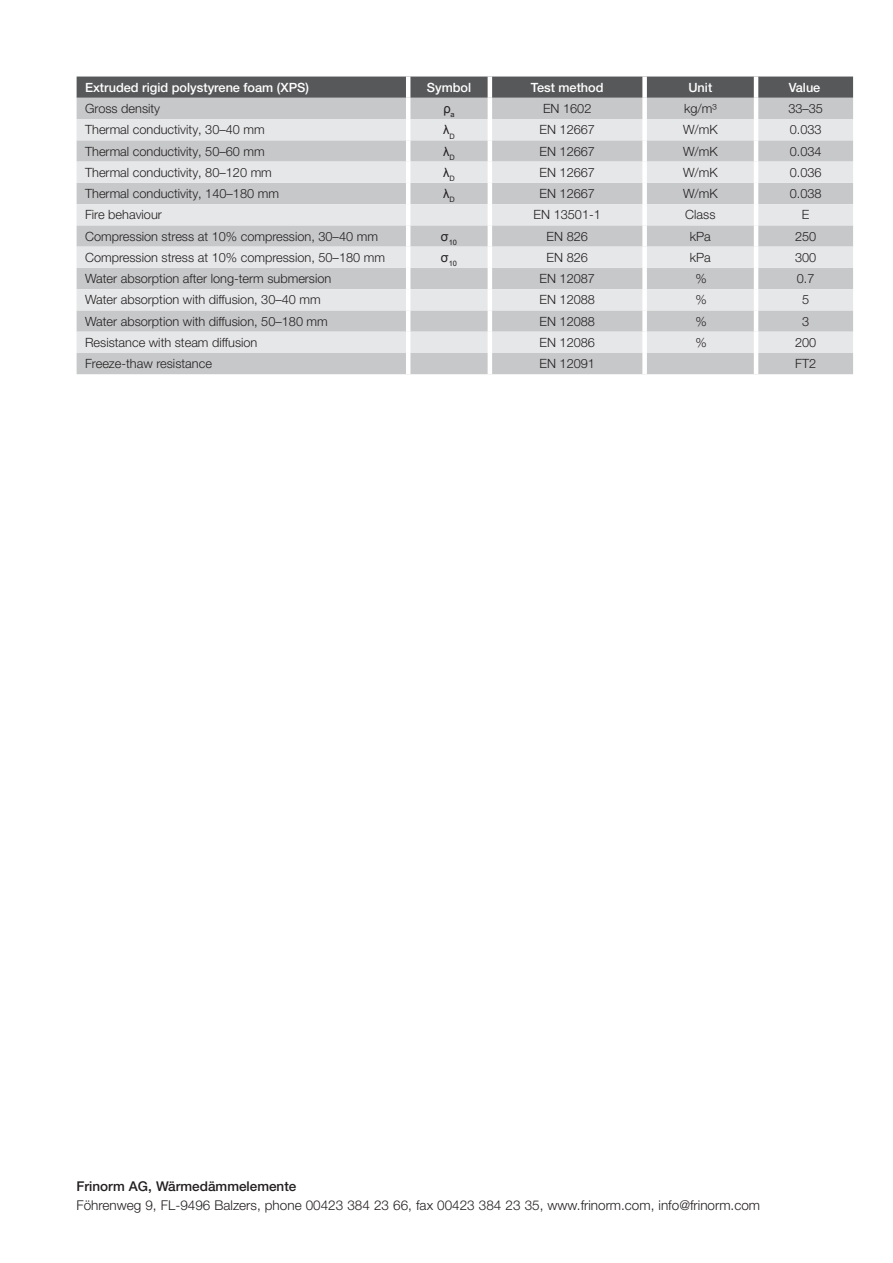
<style>
.page{position:relative;width:893px;height:1263px;background:#fff}
.page>*{position:absolute;margin:0;border:0;box-sizing:border-box;transform-origin:0 0}
.t1{font:300 13.5px "Helvetica Neue LT Pro";color:#231f20}
.t2{font:500 13.5px "Helvetica Neue LT Pro";color:#231f20}
.t3{font:300 12.75px "Helvetica Neue LT Pro";color:#231f20}
.t4{font:500 12.75px "Helvetica Neue LT Pro";color:#fff}
.t5{font:12.75px "Arial";color:#231f20}
.t6{font:7.5px "Arial";color:#231f20}
</style>
<div class="page">
<div style="left:77px;top:77px;width:776px;height:21px;background:#57585a"></div>
<div style="left:77px;top:98px;width:776px;height:276px;background:#c7c8ca"></div>
<svg style="left:77px;top:119px;width:776px;height:234px;background:#d8d9db"></svg>
<hr style="left:406px;top:77px;width:4px;height:21px;background:#fff">
<hr style="left:488px;top:77px;width:4px;height:21px;background:#fff">
<div style="left:642px;top:77px;width:5px;height:21px;background:#fff"></div>
<hr style="left:754px;top:77px;width:4px;height:21px;background:#fff">
<hr style="left:406px;top:98px;width:4px;height:21px;background:#fff">
<hr style="left:488px;top:98px;width:4px;height:21px;background:#fff">
<div style="left:642px;top:98px;width:5px;height:21px;background:#fff"></div>
<hr style="left:754px;top:98px;width:4px;height:21px;background:#fff">
<hr style="left:406px;top:119px;width:4px;height:21px;background:#fff">
<hr style="left:488px;top:119px;width:4px;height:21px;background:#fff">
<div style="left:642px;top:119px;width:5px;height:21px;background:#fff"></div>
<hr style="left:754px;top:119px;width:4px;height:21px;background:#fff">
<hr style="left:406px;top:140px;width:4px;height:22px;background:#fff">
<hr style="left:488px;top:140px;width:4px;height:22px;background:#fff">
<div style="left:642px;top:140px;width:5px;height:22px;background:#fff"></div>
<hr style="left:754px;top:140px;width:4px;height:22px;background:#fff">
<hr style="left:406px;top:162px;width:4px;height:21px;background:#fff">
<hr style="left:488px;top:162px;width:4px;height:21px;background:#fff">
<div style="left:642px;top:162px;width:5px;height:21px;background:#fff"></div>
<hr style="left:754px;top:162px;width:4px;height:21px;background:#fff">
<hr style="left:406px;top:183px;width:4px;height:21px;background:#fff">
<hr style="left:488px;top:183px;width:4px;height:21px;background:#fff">
<div style="left:642px;top:183px;width:5px;height:21px;background:#fff"></div>
<hr style="left:754px;top:183px;width:4px;height:21px;background:#fff">
<hr style="left:406px;top:204px;width:4px;height:21px;background:#fff">
<hr style="left:488px;top:204px;width:4px;height:21px;background:#fff">
<div style="left:642px;top:204px;width:5px;height:21px;background:#fff"></div>
<hr style="left:754px;top:204px;width:4px;height:21px;background:#fff">
<hr style="left:406px;top:225px;width:4px;height:22px;background:#fff">
<hr style="left:488px;top:225px;width:4px;height:22px;background:#fff">
<div style="left:642px;top:225px;width:5px;height:22px;background:#fff"></div>
<hr style="left:754px;top:225px;width:4px;height:22px;background:#fff">
<hr style="left:406px;top:247px;width:4px;height:21px;background:#fff">
<hr style="left:488px;top:247px;width:4px;height:21px;background:#fff">
<div style="left:642px;top:247px;width:5px;height:21px;background:#fff"></div>
<hr style="left:754px;top:247px;width:4px;height:21px;background:#fff">
<hr style="left:406px;top:268px;width:4px;height:21px;background:#fff">
<hr style="left:488px;top:268px;width:4px;height:21px;background:#fff">
<div style="left:642px;top:268px;width:5px;height:21px;background:#fff"></div>
<hr style="left:754px;top:268px;width:4px;height:21px;background:#fff">
<hr style="left:406px;top:289px;width:4px;height:21px;background:#fff">
<hr style="left:488px;top:289px;width:4px;height:21px;background:#fff">
<div style="left:642px;top:289px;width:5px;height:21px;background:#fff"></div>
<hr style="left:754px;top:289px;width:4px;height:21px;background:#fff">
<hr style="left:406px;top:310px;width:4px;height:22px;background:#fff">
<hr style="left:488px;top:310px;width:4px;height:22px;background:#fff">
<div style="left:642px;top:310px;width:5px;height:22px;background:#fff"></div>
<hr style="left:754px;top:310px;width:4px;height:22px;background:#fff">
<hr style="left:406px;top:332px;width:4px;height:21px;background:#fff">
<hr style="left:488px;top:332px;width:4px;height:21px;background:#fff">
<div style="left:642px;top:332px;width:5px;height:21px;background:#fff"></div>
<hr style="left:754px;top:332px;width:4px;height:21px;background:#fff">
<hr style="left:406px;top:353px;width:4px;height:21px;background:#fff">
<hr style="left:488px;top:353px;width:4px;height:21px;background:#fff">
<div style="left:642px;top:353px;width:5px;height:21px;background:#fff"></div>
<hr style="left:754px;top:353px;width:4px;height:21px;background:#fff">
<p class="t4" style="left:85px;top:80px;width:225px">Extruded rigid polystyrene foam (XPS)</p>
<p class="t4" style="left:427px;top:80px;width:46px">Symbol</p>
<p class="t4" style="left:531px;top:80px;width:74px">Test method</p>
<p class="t4" style="left:688px;top:80px;width:25px">Unit</p>
<p class="t4" style="left:789px;top:80px;width:33px">Value</p>
<p class="t3" style="left:85px;top:101px;width:77px">Gross density</p>
<p class="t5" style="left:443px;top:100px;width:13px">ρ<sub>a</sub></p>
<p class="t3" style="left:543px;top:101px;width:50px">EN 1602</p>
<p class="t3" style="left:684px;top:101px;width:34px">kg/m³</p>
<p class="t3" style="left:788px;top:101px;width:36px">33–35</p>
<p class="t3" style="left:85px;top:122px;width:181px">Thermal conductivity, 30–40 mm</p>
<p class="t5" style="left:443px;top:121px;width:13px">λ<sub>D</sub></p>
<p class="t3" style="left:539px;top:122px;width:57px">EN 12667</p>
<p class="t3" style="left:683px;top:122px;width:36px">W/mK</p>
<p class="t3" style="left:790px;top:122px;width:33px">0.033</p>
<p class="t3" style="left:85px;top:143px;width:181px">Thermal conductivity, 50–60 mm</p>
<p class="t5" style="left:443px;top:143px;width:13px">λ<sub>D</sub></p>
<p class="t3" style="left:539px;top:143px;width:57px">EN 12667</p>
<p class="t3" style="left:683px;top:143px;width:36px">W/mK</p>
<p class="t3" style="left:790px;top:143px;width:33px">0.034</p>
<p class="t3" style="left:85px;top:164px;width:188px">Thermal conductivity, 80–120 mm</p>
<p class="t5" style="left:443px;top:164px;width:13px">λ<sub>D</sub></p>
<p class="t3" style="left:539px;top:164px;width:57px">EN 12667</p>
<p class="t3" style="left:683px;top:164px;width:36px">W/mK</p>
<p class="t3" style="left:790px;top:164px;width:33px">0.036</p>
<p class="t3" style="left:85px;top:186px;width:195px">Thermal conductivity, 140–180 mm</p>
<p class="t5" style="left:443px;top:185px;width:13px">λ<sub>D</sub></p>
<p class="t3" style="left:539px;top:186px;width:57px">EN 12667</p>
<p class="t3" style="left:683px;top:186px;width:36px">W/mK</p>
<p class="t3" style="left:790px;top:186px;width:33px">0.038</p>
<p class="t3" style="left:85px;top:207px;width:78px">Fire behaviour</p>
<p class="t3" style="left:534px;top:207px;width:69px">EN 13501-1</p>
<p class="t3" style="left:685px;top:207px;width:32px">Class</p>
<p class="t3" style="left:802px;top:207px;width:9px">E</p>
<p class="t3" style="left:85px;top:228px;width:294px">Compression stress at 10% compression, 30–40 mm</p>
<p class="t6" style="left:441px;top:237px;width:18px"><sup>σ</sup>10</p>
<p class="t3" style="left:547px;top:228px;width:43px">EN 826</p>
<p class="t3" style="left:690px;top:228px;width:23px">kPa</p>
<p class="t3" style="left:795px;top:228px;width:23px">250</p>
<p class="t3" style="left:85px;top:249px;width:301px">Compression stress at 10% compression, 50–180 mm</p>
<p class="t6" style="left:441px;top:259px;width:18px"><sup>σ</sup>10</p>
<p class="t3" style="left:547px;top:249px;width:43px">EN 826</p>
<p class="t3" style="left:690px;top:249px;width:23px">kPa</p>
<p class="t3" style="left:795px;top:249px;width:23px">300</p>
<p class="t3" style="left:85px;top:271px;width:248px">Water absorption after long-term submersion</p>
<p class="t3" style="left:539px;top:271px;width:57px">EN 12087</p>
<p class="t3" style="left:695px;top:271px;width:13px">%</p>
<p class="t3" style="left:797px;top:271px;width:19px">0.7</p>
<p class="t3" style="left:85px;top:292px;width:237px">Water absorption with diffusion, 30–40 mm</p>
<p class="t3" style="left:539px;top:292px;width:57px">EN 12088</p>
<p class="t3" style="left:695px;top:292px;width:13px">%</p>
<p class="t3" style="left:802px;top:292px;width:9px">5</p>
<p class="t3" style="left:85px;top:313px;width:244px">Water absorption with diffusion, 50–180 mm</p>
<p class="t3" style="left:539px;top:313px;width:57px">EN 12088</p>
<p class="t3" style="left:695px;top:313px;width:13px">%</p>
<p class="t3" style="left:802px;top:313px;width:9px">3</p>
<p class="t3" style="left:85px;top:334px;width:174px">Resistance with steam diffusion</p>
<p class="t3" style="left:539px;top:334px;width:57px">EN 12086</p>
<p class="t3" style="left:695px;top:334px;width:13px">%</p>
<p class="t3" style="left:795px;top:334px;width:23px">200</p>
<p class="t3" style="left:85px;top:356px;width:128px">Freeze-thaw resistance</p>
<p class="t3" style="left:539px;top:356px;width:57px">EN 12091</p>
<p class="t3" style="left:795px;top:356px;width:23px">FT2</p>
<p class="t2" style="left:77px;top:1178px;width:221px">Frinorm AG, Wärmedämmelemente</p>
<p class="t1" style="left:77px;top:1197px;width:685px">Föhrenweg 9, FL-9496 Balzers, phone 00423 384 23 66, fax 00423 384 23 35, www.frinorm.com, info@frinorm.com</p>
</div>
